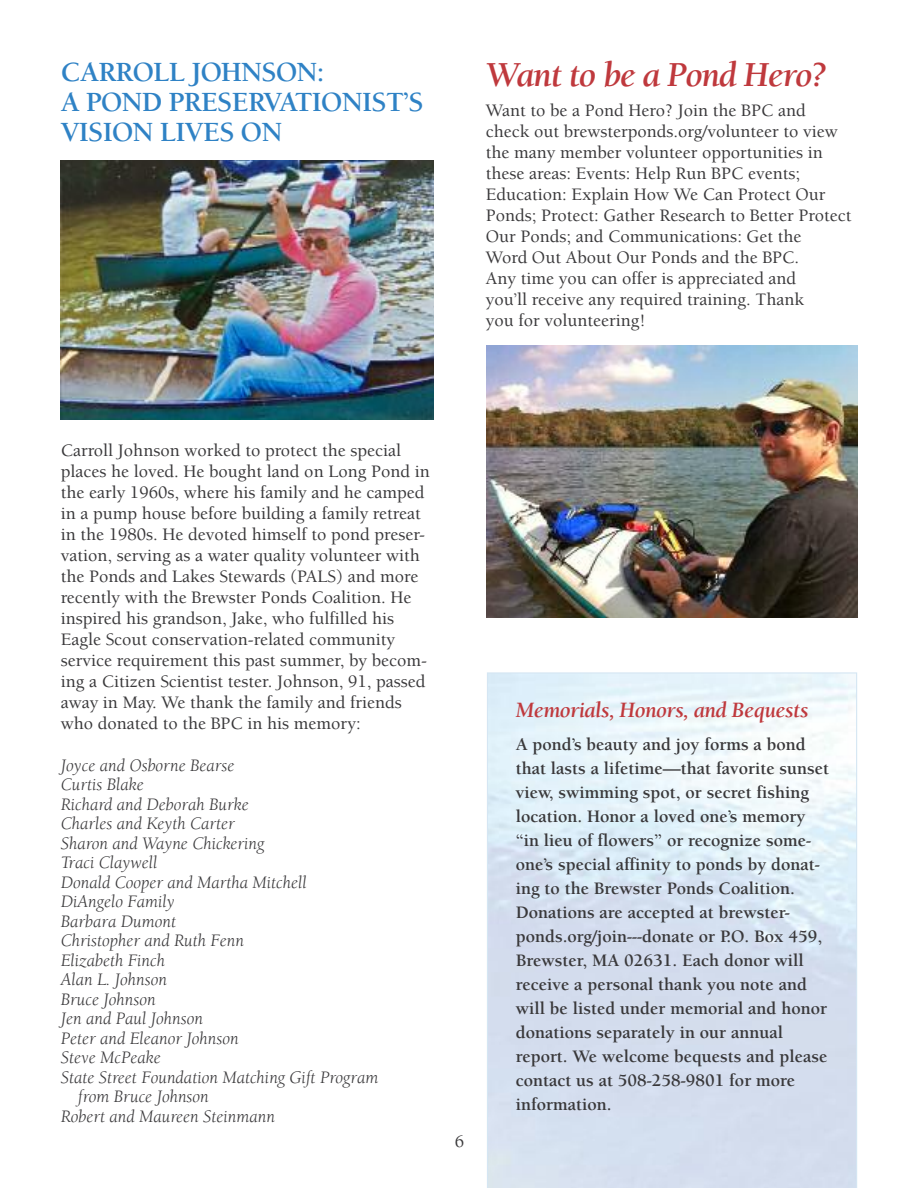
<style>
.page{position:relative;width:918px;height:1188px;background:#fff}
.page>*{position:absolute;margin:0;border:0;box-sizing:border-box;transform-origin:0 0}
.t1{font:italic 700 36px "Berkeley";letter-spacing:-.035em;color:#bf393d}
.t2{font:700 28.5px/30px "Berkeley";letter-spacing:-.025em;color:#2f82c5}
.t3{font:italic 700 22.5px "Berkeley";letter-spacing:-.025em;color:#bf393d}
.t4{font:500 18px/21px "Berkeley";color:#39383a}
.t5{font:700 18px/24px "Berkeley";color:#39383a}
.t6{font:italic 18px "Berkeley";color:#39383a}
</style>
<div class="page">
<img style="left:61px;top:160px;width:373px;height:260px">
<svg style="left:487px;top:672px;width:370px;height:516px;background:#dbe6f3"></svg>
<img style="left:487px;top:346px;width:370px;height:271px">
<h2 class="t2" style="left:61px;top:59px;width:364px">CARROLL JOHNSON:<br>A POND PRESERVATIONIST’S<br>VISION LIVES ON</h2>
<h1 class="t1" style="left:486px;top:61px;width:342px">Want to be a Pond Hero?</h1>
<p class="t4" style="left:486px;top:101px;width:367px">Want to be a Pond Hero? Join the BPC and check out brewsterponds.org/volunteer to view the many member volunteer opportunities in these areas: Events: Help Run BPC events; Education: Explain How We Can Protect Our Ponds; Protect: Gather Research to Better Protect Our Ponds; and Communications: Get the<br>Word Out About Our Ponds and the BPC.<br>Any time you can offer is appreciated and<br>you’ll receive any required training. Thank<br>you for volunteering!</p>
<p class="t4" style="left:61px;top:441px;width:371px">Carroll Johnson worked to protect the special places he loved. He bought land on Long Pond in the early 1960s, where his family and he camped in a pump house before building a family retreat in the 1980s. He devoted himself to pond preser&shy;vation, serving as a water quality volunteer with the Ponds and Lakes Stewards (PALS) and more recently with the Brewster Ponds Coalition. He inspired his grandson, Jake, who fulfilled his Eagle Scout conservation-related community service requirement this past summer, by becom&shy;ing a Citizen Scientist tester. Johnson, 91, passed away in May. We thank the family and friends who donated to the BPC in his memory:</p>
<p class="t6" style="left:61px;top:758px;width:175px">Joyce and Osborne Bearse</p>
<p class="t6" style="left:61px;top:778px;width:84px">Curtis Blake</p>
<p class="t6" style="left:61px;top:797px;width:190px">Richard and Deborah Burke</p>
<p class="t6" style="left:61px;top:817px;width:175px">Charles and Keyth Carter</p>
<p class="t6" style="left:61px;top:836px;width:205px">Sharon and Wayne Chickering</p>
<p class="t6" style="left:61px;top:856px;width:98px">Traci Claywell</p>
<p class="t6" style="left:61px;top:875px;width:248px">Donald Cooper and Martha Mitchell</p>
<p class="t6" style="left:61px;top:895px;width:116px">DiAngelo Family</p>
<p class="t6" style="left:61px;top:914px;width:117px">Barbara Dumont</p>
<p class="t6" style="left:61px;top:934px;width:185px">Christopher and Ruth Fenn</p>
<p class="t6" style="left:61px;top:953px;width:106px">Elizabeth Finch</p>
<p class="t6" style="left:61px;top:973px;width:108px">Alan L. Johnson</p>
<p class="t6" style="left:61px;top:992px;width:97px">Bruce Johnson</p>
<p class="t6" style="left:61px;top:1012px;width:144px">Jen and Paul Johnson</p>
<p class="t6" style="left:61px;top:1031px;width:179px">Peter and Eleanor Johnson</p>
<p class="t6" style="left:61px;top:1051px;width:102px">Steve McPeake</p>
<p class="t6" style="left:61px;top:1070px;width:319px">State Street Foundation Matching Gift Program</p>
<p class="t6" style="left:78px;top:1090px;width:132px">from Bruce Johnson</p>
<p class="t6" style="left:61px;top:1109px;width:216px">Robert and Maureen Steinmann</p>
<p class="t4" style="left:455px;top:1132px;width:11px">6</p>
<p class="t3" style="left:516px;top:701px;width:294px">Memorials, Honors, and Bequests</p>
<p class="t5" style="left:516px;top:734px;width:315px">A pond’s beauty and joy forms a bond that lasts a lifetime—that favorite sunset view, swimming spot, or secret fishing location. Honor a loved one’s memory “in lieu of flowers” or recognize some&shy;one’s special affinity to ponds by donat&shy;ing to the Brewster Ponds Coalition.<br>Donations are accepted at brewster&shy;ponds.org/join---donate or P.O. Box 459, Brewster, MA 02631. Each donor will receive a personal thank you note and will be listed under memorial and honor donations separately in our annual report. We welcome bequests and please contact us at 508-258-9801 for more information.</p>
</div>
